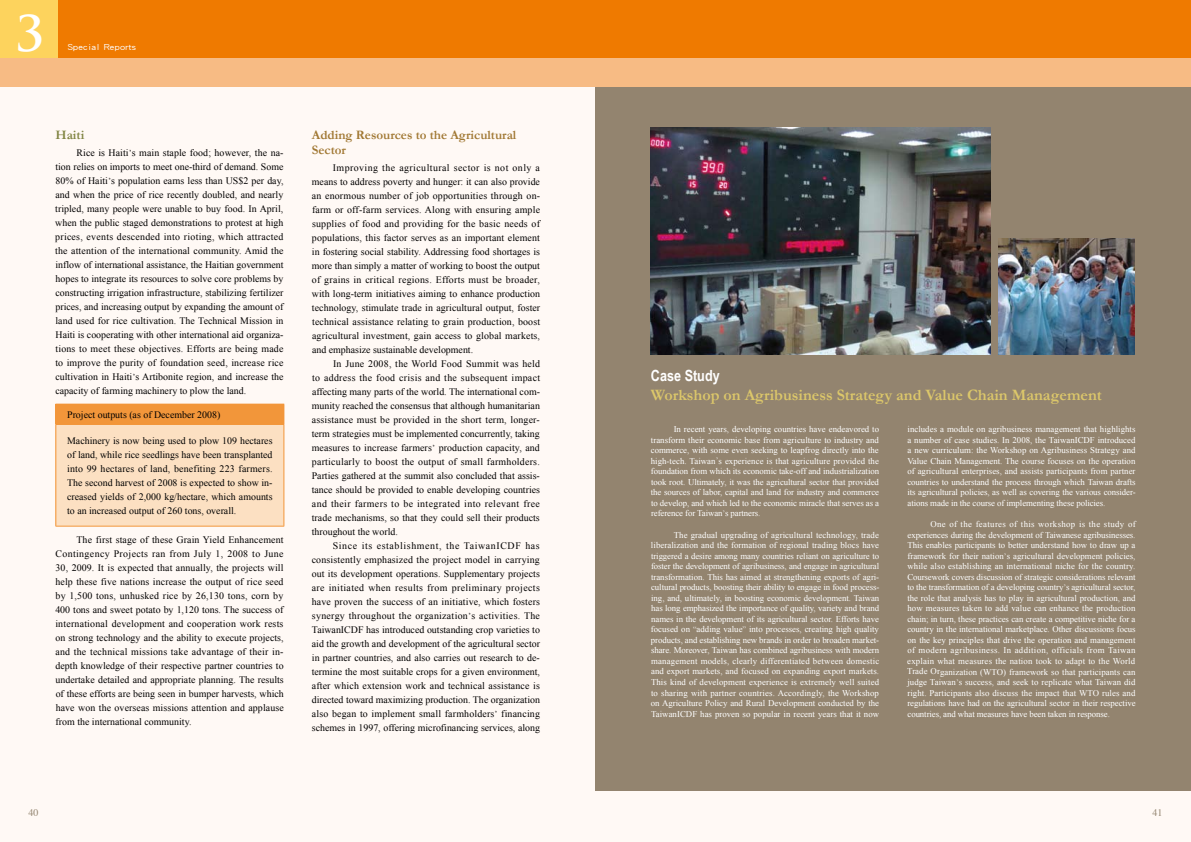
<style>
.page{position:relative;width:1191px;height:842px;background:#fff}
.page>*{position:absolute;margin:0;border:0;box-sizing:border-box;transform-origin:0 0}
.t1{font:700 48px "Trajan Pro";color:#fff}
.t2{font:700 16px "Garamond";color:#dcc76a}
.t3{font:700 15.4px "Arial Narrow";color:#fff}
.t4{font:700 13px/15px "Garamond";color:#a17833}
.t5{font:700 13px "Garamond";color:#808441}
.t6{font:10px "Times";color:#93846f}
.t7{font:9.9px/14px "Times New Roman";color:#000;text-align:justify}
.t8{font:9px "DF Hei Std W5";letter-spacing:.025em;color:#fff;scale:1.11 1}
.t9{font:8.8px/10.5px "Times New Roman";letter-spacing:-.01em;color:#fff;text-align:justify}
.s1{font-size:9px}
.s2{font-size:8px}
</style>
<div class="page">
<div style="left:0;top:0;width:595px;height:842px;background:#fff9f5"></div>
<div style="left:0;top:0;width:595px;height:86px;background:#f7bb84"></div>
<div style="left:0;top:0;width:595px;height:58px;background:#ef7a00"></div>
<div style="left:0;top:0;width:58px;height:58px;background:#fdd35d"></div>
<div style="left:595px;top:0;width:596px;height:842px;background:#fff9f5"></div>
<div style="left:595px;top:58px;width:596px;height:733px;background:#93846f"></div>
<div style="left:595px;top:0;width:596px;height:86px;background:#f7bb84"></div>
<div style="left:595px;top:0;width:596px;height:58px;background:#ef7a00"></div>
<div style="left:56px;top:404px;width:228px;height:20px;background:#f2963a"></div>
<div style="left:56px;top:424px;width:228px;height:102px;background:#fce0c2"></div>
<svg style="left:55px;top:404px;width:1px;height:20px"></svg>
<hr style="left:55px;top:424px;width:229px;height:1px;background:#f2963a">
<hr style="left:55px;top:425px;width:1px;height:101px;background:#f2963a">
<hr style="left:283px;top:425px;width:1px;height:101px;background:#f2963a">
<hr style="left:55px;top:526px;width:229px;height:1px;background:#f2963a">
<img style="left:651px;top:128px;width:339px;height:226px">
<img style="left:998px;top:238px;width:136px;height:116px">
<h1 class="t1" style="left:16px;top:4px;width:30px">3</h1>
<p class="t8" style="left:68px;top:42px;width:63px">Special Reports</p>
<h3 class="t5" style="left:55px;top:127px;width:30px">Haiti</h3>
<p class="t7" style="left:55px;top:146px;width:230px;text-indent:21px">Rice is Haiti<span class="s1">’</span>s main staple food; however, the na&shy;tion relies on imports to meet one-third of demand. Some 80% of Haiti<span class="s1">’</span>s population earns less than US$2 per day, and when the price of rice recently doubled, and nearly tripled, many people were unable to buy food. In April, when the public staged demonstrations to protest at high prices, events descended into rioting, which attracted the attention of the international community. Amid the inflow of international assistance, the Haitian government hopes to integrate its resources to solve core problems by constructing irrigation infrastructure, stabilizing fertilizer prices, and increasing output by expanding the amount of land used for rice cultivation. The Technical Mission in Haiti is cooperating with other international aid organiza&shy;tions to meet these objectives. Efforts are being made to improve the purity of foundation seed, increase rice cultivation in Haiti<span class="s1">’</span>s Artibonite region, and increase the capacity of farming machinery to plow the land.</p>
<p class="t7" style="left:67px;top:407px;width:155px">Project outputs (as of December 2008)</p>
<p class="t7" style="left:67px;top:433px;width:207px">Machinery is now being used to plow 109 hectares of land, while rice seedlings have been transplanted into 99 hectares of land, benefiting 223 farmers.<br>The second harvest of 2008 is expected to show in&shy;creased yields of 2,000 kg/hectare, which amounts to an increased output of 260 tons, overall.</p>
<p class="t7" style="left:55px;top:532px;width:230px;text-indent:21px">The first stage of these Grain Yield Enhancement Contingency Projects ran from July 1, 2008 to June 30, 2009. It is expected that annually, the projects will help these five nations increase the output of rice seed by 1,500 tons, unhusked rice by 26,130 tons, corn by 400 tons and sweet potato by 1,120 tons. The success of international development and cooperation work rests on strong technology and the ability to execute projects, and the technical missions take advantage of their in&shy;depth knowledge of their respective partner countries to undertake detailed and appropriate planning. The results of these efforts are being seen in bumper harvests, which have won the overseas missions attention and applause from the international community.</p>
<h3 class="t4" style="left:312px;top:127px;width:206px">Adding Resources to the Agricultural<br>Sector</h3>
<p class="t7" style="left:312px;top:161px;width:230px;text-indent:21px">Improving the agricultural sector is not only a means to address poverty and hunger: it can also provide an enormous number of job opportunities through on&shy;farm or off-farm services. Along with ensuring ample supplies of food and providing for the basic needs of populations, this factor serves as an important element in fostering social stability. Addressing food shortages is more than simply a matter of working to boost the output of grains in critical regions. Efforts must be broader, with long-term initiatives aiming to enhance production technology, stimulate trade in agricultural output, foster technical assistance relating to grain production, boost agricultural investment, gain access to global markets, and emphasize sustainable development.</p>
<p class="t7" style="left:312px;top:356px;width:230px;text-indent:21px">In June 2008, the World Food Summit was held to address the food crisis and the subsequent impact affecting many parts of the world. The international com&shy;munity reached the consensus that although humanitarian assistance must be provided in the short term, longer&shy;term strategies must be implemented concurrently, taking measures to increase farmers<span class="s1">’</span> production capacity, and particularly to boost the output of small farmholders.<br>Parties gathered at the summit also concluded that assis&shy;tance should be provided to enable developing countries and their farmers to be integrated into relevant free trade mechanisms, so that they could sell their products throughout the world.</p>
<p class="t7" style="left:312px;top:538px;width:230px;text-indent:21px">Since its establishment, the TaiwanICDF has consistently emphasized the project model in carrying out its development operations. Supplementary projects are initiated when results from preliminary projects have proven the success of an initiative, which fosters synergy throughout the organization<span class="s1">’</span>s activities. The TaiwanICDF has introduced outstanding crop varieties to aid the growth and development of the agricultural sector in partner countries, and also carries out research to de&shy;termine the most suitable crops for a given environment, after which extension work and technical assistance is directed toward maximizing production. The organization also began to implement small farmholders<span class="s1">’</span> financing schemes in 1997, offering microfinancing services, along</p>
<h3 class="t3" style="left:651px;top:363px;width:70px">Case Study</h3>
<h2 class="t2" style="left:651px;top:386px;width:452px">Workshop on Agribusiness Strategy and Value Chain Management</h2>
<p class="t9" style="left:651px;top:424px;width:230px;text-indent:23px">In recent years, developing countries have endeavored to transform their economic base from agriculture to industry and commerce, with some even seeking to leapfrog directly into the high-tech. Taiwan<span class="s2">’</span>s experience is that agriculture provided the foundation from which its economic take-off and industrialization took root. Ultimately, it was the agricultural sector that provided the sources of labor, capital and land for industry and commerce to develop, and which led to the economic miracle that serves as a reference for Taiwan<span class="s2">’</span>s partners.</p>
<p class="t9" style="left:651px;top:530px;width:230px;text-indent:23px">The gradual upgrading of agricultural technology, trade liberalization and the formation of regional trading blocs have triggered a desire among many countries reliant on agriculture to foster the development of agribusiness, and engage in agricultural transformation. This has aimed at strengthening exports of agri&shy;cultural products, boosting their ability to engage in food process&shy;ing, and, ultimately, in boosting economic development. Taiwan has long emphasized the importance of quality, variety and brand names in the development of its agricultural sector. Efforts have focused on <span class="s2">“</span>adding value<span class="s2">”</span> into processes, creating high quality products, and establishing new brands in order to broaden market&shy;share. Moreover, Taiwan has combined agribusiness with modern management models, clearly differentiated between domestic and export markets, and focused on expanding export markets.<br>This kind of development experience is extremely well suited to sharing with partner countries. Accordingly, the Workshop on Agriculture Policy and Rural Development conducted by the TaiwanICDF has proven so popular in recent years that it now</p>
<p class="t9" style="left:907px;top:424px;width:230px">includes a module on agribusiness management that highlights a number of case studies. In 2008, the TaiwanICDF introduced a new curriculum: the Workshop on Agribusiness Strategy and Value Chain Management. The course focuses on the operation of agricultural enterprises, and assists participants from partner countries to understand the process through which Taiwan drafts its agricultural policies, as well as covering the various consider&shy;ations made in the course of implementing these policies.</p>
<p class="t9" style="left:907px;top:519px;width:230px;text-indent:23px">One of the features of this workshop is the study of experiences during the development of Taiwanese agribusinesses.<br>This enables participants to better understand how to draw up a framework for their nation<span class="s2">’</span>s agricultural development policies, while also establishing an international niche for the country.<br>Coursework covers discussion of strategic considerations relevant to the transformation of a developing country<span class="s2">’</span>s agricultural sector, the role that analysis has to play in agricultural production, and how measures taken to add value can enhance the production chain; in turn, these practices can create a competitive niche for a country in the international marketplace. Other discussions focus on the key principles that drive the operation and management of modern agribusiness. In addition, officials from Taiwan explain what measures the nation took to adapt to the World Trade Organization (WTO) framework so that participants can judge Taiwan<span class="s2">’</span>s success, and seek to replicate what Taiwan did right. Participants also discuss the impact that WTO rules and regulations have had on the agricultural sector in their respective countries, and what measures have been taken in response.</p>
<p class="t6" style="left:28px;top:803px;width:11px">40</p>
<p class="t6" style="left:1152px;top:803px;width:11px">41</p>
</div>
